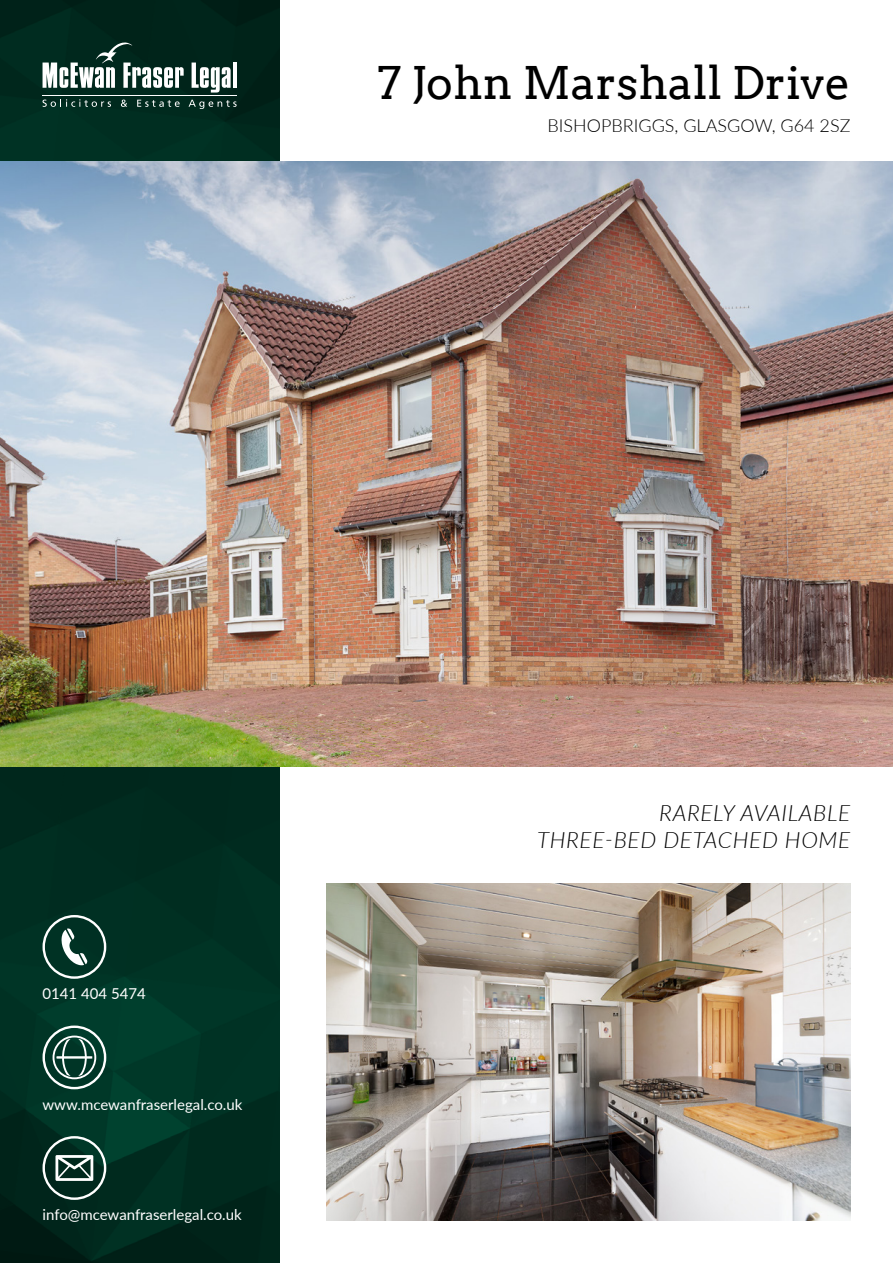
<style>
.page{position:relative;width:893px;height:1263px;background:#fff}
.page>*{position:absolute;margin:0;border:0;box-sizing:border-box;transform-origin:0 0}
.t1{font:45px "Arvo";color:#000}
.t2{font:italic 300 22.5px/27px "Lato";letter-spacing:.03em;color:#000;text-align:right}
.t3{font:300 18px "Lato";color:#000}
.t4{font:15px "Lato";color:#fff}
</style>
<div class="page">
<img style="left:0;top:0;width:279px;height:1263px">
<img style="left:0;top:162px;width:893px;height:605px">
<svg style="left:43px;top:43px;width:141px;height:45px"></svg>
<svg style="left:192px;top:63px;width:39px;height:30px"></svg>
<hr style="left:233px;top:63px;width:4px;height:25px;background:#fff">
<hr style="left:43px;top:95px;width:194px;height:1px;background:#fff">
<svg style="left:43px;top:99px;width:68px;height:8px"></svg>
<svg style="left:121px;top:100px;width:6px;height:7px"></svg>
<svg style="left:137px;top:100px;width:43px;height:7px"></svg>
<svg style="left:189px;top:100px;width:48px;height:9px"></svg>
<img style="left:326px;top:883px;width:524px;height:337px">
<svg style="left:43px;top:915px;width:63px;height:64px"></svg>
<svg style="left:43px;top:1025px;width:63px;height:64px"></svg>
<svg style="left:43px;top:1136px;width:63px;height:64px"></svg>
<h1 class="t1" style="left:378px;top:55px;width:474px">7 John Marshall Drive</h1>
<p class="t3" style="left:548px;top:113px;width:304px">BISHOPBRIGGS, GLASGOW, G64 2SZ</p>
<p class="t4" style="left:43px;top:983px;width:105px">0141 404 5474</p>
<p class="t4" style="left:43px;top:1094px;width:201px">www.mcewanfraserlegal.co.uk</p>
<p class="t4" style="left:43px;top:1204px;width:201px">info@mcewanfraserlegal.co.uk</p>
<h2 class="t2" style="left:537px;top:798px;width:315px">RARELY AVAILABLE<br>THREE-BED DETACHED HOME</h2>
</div>
